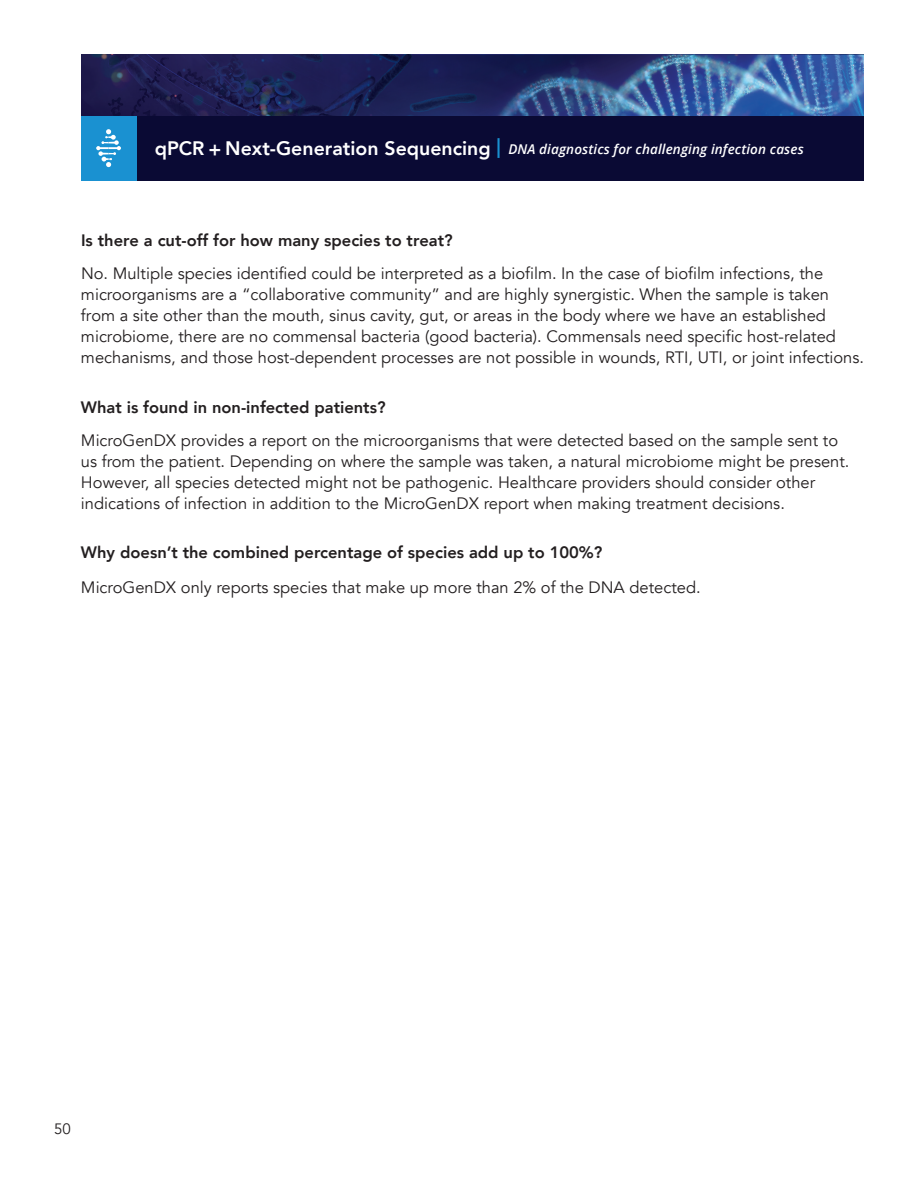
<style>
.page{position:relative;width:918px;height:1188px;background:#fff}
.page>*{position:absolute;margin:0;border:0;box-sizing:border-box;transform-origin:0 0}
.t1{font:16.5px/21px "Avenir";color:#231f20}
.t2{font:800 16.5px "Avenir";color:#231f20}
.t3{font:15px "Avenir";color:#231f20}
.t4{font:italic 600 13.5px "Open Sans";letter-spacing:.01em;color:#fff}
.s1{font-family:"Avenir";font-weight:800;font-style:normal;font-size:19.5px}
.s2{font-family:"Avenir";font-weight:800;font-style:normal;font-size:19.8px;color:#1a91d1}
</style>
<div class="page">
<img style="left:81px;top:54px;width:28px;height:62px">
<img style="left:109px;top:54px;width:755px;height:62px">
<div style="left:117px;top:116px;width:747px;height:64px;background:#0a0a34"></div>
<div style="left:81px;top:116px;width:55px;height:64px;background:#1a91d1"></div>
<svg style="left:96px;top:129px;width:25px;height:38px"></svg>
<p class="t4" style="left:155px;top:140px;width:651px"><span class="s1">qPCR + Next-Generation Sequencing</span> <span class="s2">|</span> DNA diagnostics for challenging infection cases</p>
<p class="t2" style="left:81px;top:227px;width:373px">Is there a cut-off for how many species to treat?</p>
<p class="t1" style="left:81px;top:263px;width:785px">No. Multiple species identified could be interpreted as a biofilm. In the case of biofilm infections, the microorganisms are a “collaborative community” and are highly synergistic. When the sample is taken from a site other than the mouth, sinus cavity, gut, or areas in the body where we have an established microbiome, there are no commensal bacteria (good bacteria). Commensals need specific host-related mechanisms, and those host-dependent processes are not possible in wounds, RTI, UTI, or joint infections.</p>
<p class="t2" style="left:81px;top:394px;width:306px">What is found in non-infected patients?</p>
<p class="t1" style="left:81px;top:430px;width:770px">MicroGenDX provides a report on the microorganisms that were detected based on the sample sent to us from the patient. Depending on where the sample was taken, a natural microbiome might be present.<br>However, all species detected might not be pathogenic. Healthcare providers should consider other indications of infection in addition to the MicroGenDX report when making treatment decisions.</p>
<p class="t2" style="left:81px;top:539px;width:523px">Why doesn’t the combined percentage of species add up to 100%?</p>
<p class="t1" style="left:81px;top:577px;width:621px">MicroGenDX only reports species that make up more than 2% of the DNA detected.</p>
<p class="t3" style="left:54px;top:1120px;width:18px">50</p>
</div>
